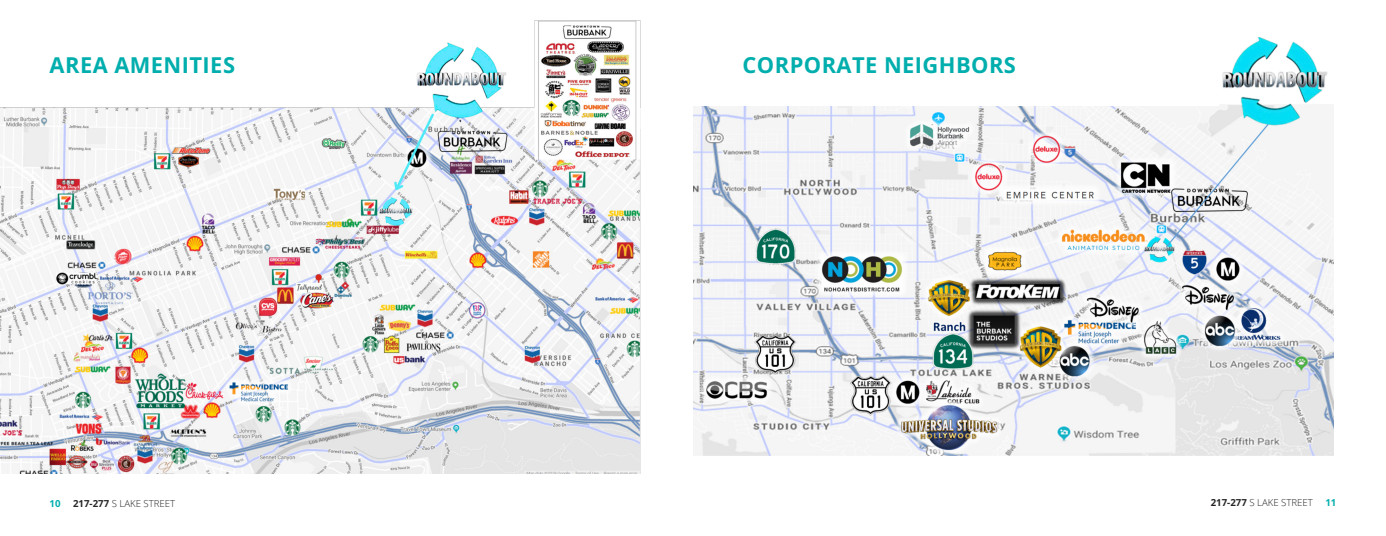
<style>
.page{position:relative;width:1386px;height:536px;background:#fff}
.page>*{position:absolute;margin:0;border:0;box-sizing:border-box;transform-origin:0 0}
.t1{font:700 21.88px "Open Sans";letter-spacing:.02em;color:#00aead}
.t2{font:300 9.62px "Open Sans";color:#282526}
.t3{font:700 9.62px "Open Sans";color:#00aead}
.s1{font-weight:700}
.s2{font-weight:700;color:#231f20}
</style>
<div class="page">
<img style="left:693px;top:37px;width:640px;height:418px">
<img style="left:0;top:20px;width:640px;height:453px">
<div style="left:0;top:0;width:379px;height:105px;background:#fff"></div>
<div style="left:688px;top:0;width:530px;height:105px;background:#fff"></div>
<p class="t1" style="left:50px;top:50px;width:187px">AREA AMENITIES</p>
<p class="t1" style="left:743px;top:50px;width:275px">CORPORATE NEIGHBORS</p>
<p class="t3" style="left:50px;top:497px;width:13px">10</p>
<p class="t2" style="left:73px;top:497px;width:104px"><span class="s1">217-277</span> S LAKE STREET</p>
<p class="t2" style="left:1211px;top:496px;width:104px"><span class="s2">2</span><span class="s1">17-277</span> S LAKE STREET</p>
<p class="t3" style="left:1325px;top:496px;width:13px">11</p>
</div>
